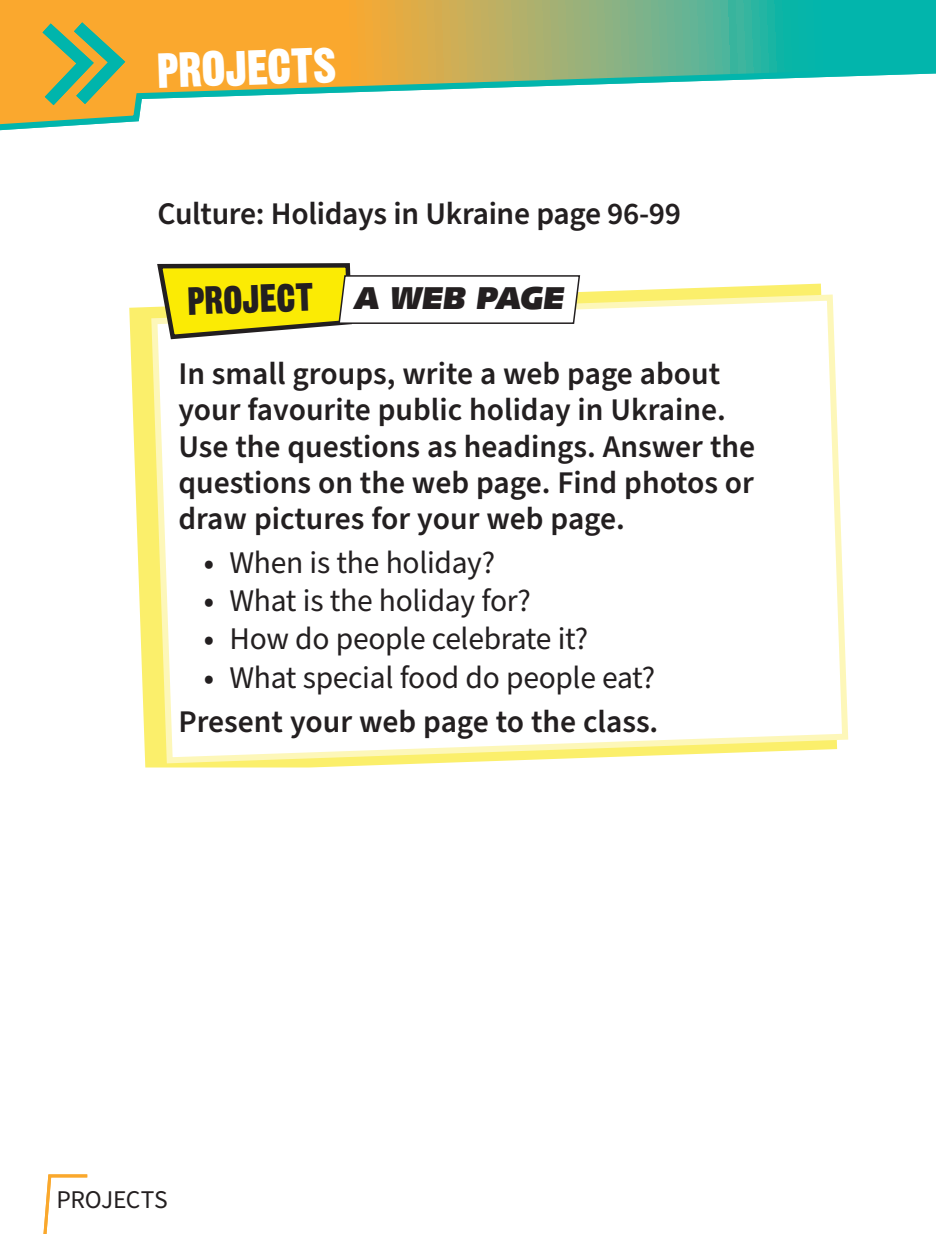
<style>
.page{position:relative;width:936px;height:1234px;background:#fff}
.page>*{position:absolute;margin:0;border:0;box-sizing:border-box;transform-origin:0 0}
.t1{font:48px "Gothic Thirteen Std";color:#fff}
.t2{font:38.4px "Gothic Thirteen Std";color:#231f20}
.t3{font:600 31.5px/36px "Source Sans Pro";color:#231f20}
.t4{font:31.5px "Source Sans Pro";letter-spacing:-.01em;color:#231f20}
.t5{font:900 31.5px "Syntax LT Std";color:#231f20}
.t6{font:25.5px "Source Sans Pro";letter-spacing:-.01em;color:#231f20}
.s1{font-weight:600}
.s2{font-weight:400}
</style>
<div class="page">
<svg style="left:0;top:0;width:935px;height:131px"></svg>
<svg style="left:129px;top:283px;width:693px;height:484px"></svg>
<svg style="left:148px;top:291px;width:701px;height:475px"></svg>
<svg style="left:155px;top:263px;width:426px;height:78px"></svg>
<svg style="left:30px;top:10px;width:104px;height:108px;background:#bfab4b"></svg>
<svg style="left:43px;top:1174px;width:44px;height:59px"></svg>
<h1 class="t1" style="left:156px;top:41px;width:182px;rotate:-2deg">PROJECTS</h1>
<p class="t3" style="left:157px;top:196px;width:525px">Culture: Holidays in Ukraine page 96-99</p>
<p class="t2" style="left:186px;top:277px;width:127px;rotate:-2deg">PROJECT</p>
<p class="t5" style="left:352px;top:279px;width:217px">A WEB PAGE</p>
<p class="t3" style="left:178px;top:357px;width:578px">In small groups, write a web page about your favourite public holiday in Ukraine.<br>Use the questions as headings. Answer the questions on the web page. Find photos or draw pictures for your web page.</p>
<p class="t4" style="left:204px;top:541px;width:292px"><span class="s1">•</span> When is the holiday?</p>
<p class="t4" style="left:204px;top:579px;width:328px"><span class="s1">•</span> What is the holiday for?</p>
<p class="t4" style="left:204px;top:617px;width:385px"><span class="s1">•</span> How do people celebrate it?</p>
<p class="t3" style="left:178px;top:655px;width:481px;line-height:44.5px;text-align:right">• <span class="s2">What special food do people eat?<br></span>Present your web page to the class.</p>
<p class="t6" style="left:56px;top:1182px;width:113px">PROJECTS</p>
</div>
